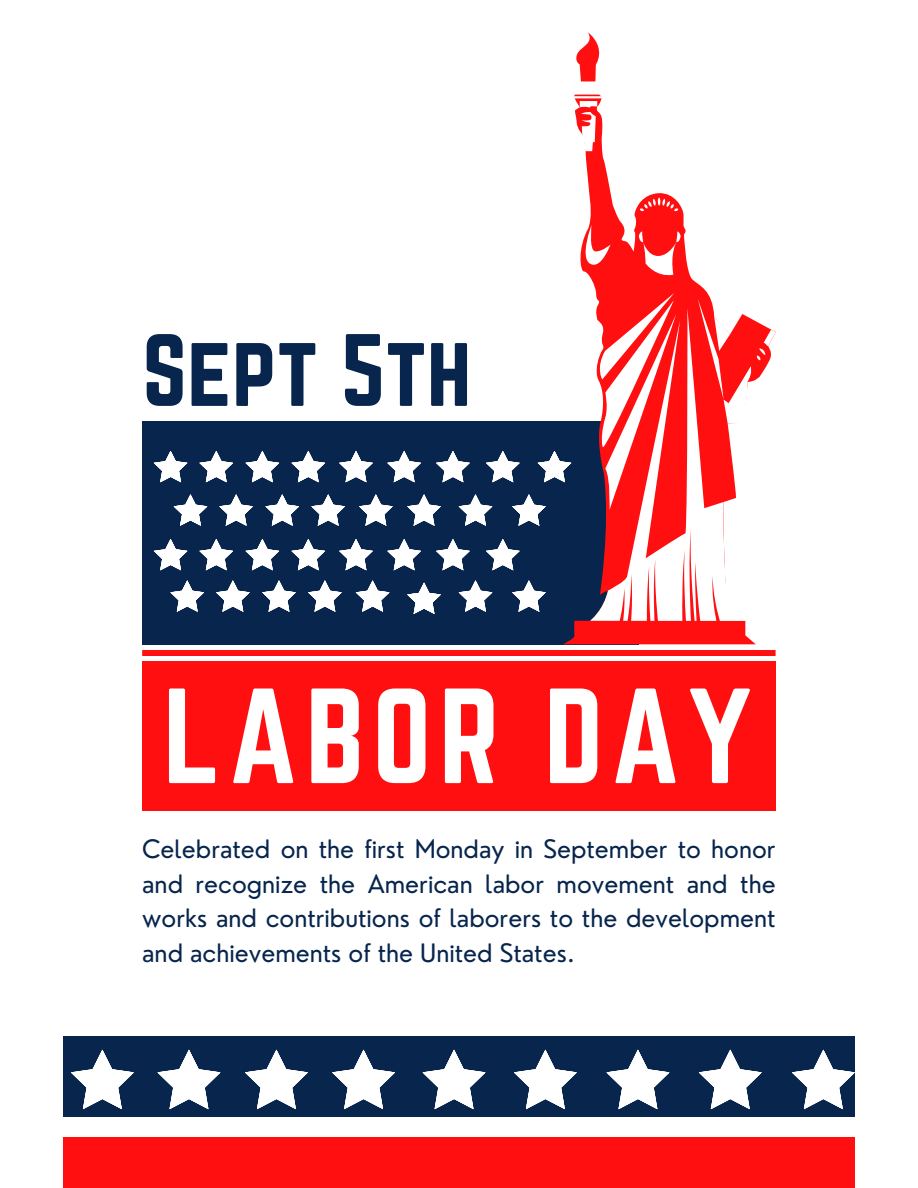
<style>
.page{position:relative;width:918px;height:1188px;background:#fff}
.page>*{position:absolute;margin:0;border:0;box-sizing:border-box;transform-origin:0 0}
.t1{font:118.2px "Norwester";letter-spacing:.065em;color:#fff}
.t2{font:89.7px "Norwester";color:#07254d}
.t3{font:24.75px/34.7px "Nourd";color:#07254d;text-align:justify}
</style>
<div class="page">
<div style="left:63px;top:1138px;width:792px;height:50px;background:#ff0f0f"></div>
<div style="left:63px;top:1036px;width:792px;height:81px;background:#07254d"></div>
<svg style="left:71px;top:1050px;width:63px;height:59px"></svg>
<svg style="left:157px;top:1050px;width:63px;height:59px"></svg>
<svg style="left:245px;top:1050px;width:63px;height:59px"></svg>
<svg style="left:332px;top:1050px;width:63px;height:59px"></svg>
<svg style="left:423px;top:1050px;width:63px;height:59px"></svg>
<svg style="left:514px;top:1050px;width:63px;height:59px"></svg>
<svg style="left:606px;top:1050px;width:63px;height:59px"></svg>
<svg style="left:699px;top:1050px;width:63px;height:59px"></svg>
<div style="left:142px;top:661px;width:634px;height:150px;background:#ff0f0f"></div>
<div style="left:142px;top:650px;width:634px;height:6px;background:#ff0f0f"></div>
<div style="left:142px;top:421px;width:496px;height:224px;background:#07254d"></div>
<svg style="left:154px;top:451px;width:33px;height:31px"></svg>
<svg style="left:199px;top:451px;width:34px;height:31px"></svg>
<svg style="left:246px;top:451px;width:33px;height:31px"></svg>
<svg style="left:291px;top:451px;width:34px;height:31px"></svg>
<svg style="left:339px;top:451px;width:34px;height:31px"></svg>
<svg style="left:387px;top:451px;width:34px;height:31px"></svg>
<svg style="left:174px;top:494px;width:33px;height:32px"></svg>
<svg style="left:219px;top:494px;width:34px;height:32px"></svg>
<svg style="left:265px;top:494px;width:34px;height:32px"></svg>
<svg style="left:311px;top:494px;width:34px;height:32px"></svg>
<svg style="left:359px;top:494px;width:34px;height:32px"></svg>
<svg style="left:407px;top:494px;width:34px;height:32px"></svg>
<svg style="left:436px;top:451px;width:34px;height:31px"></svg>
<svg style="left:486px;top:451px;width:34px;height:31px"></svg>
<svg style="left:154px;top:539px;width:33px;height:31px"></svg>
<svg style="left:199px;top:539px;width:34px;height:31px"></svg>
<svg style="left:246px;top:539px;width:33px;height:31px"></svg>
<svg style="left:291px;top:539px;width:34px;height:31px"></svg>
<svg style="left:339px;top:539px;width:34px;height:31px"></svg>
<svg style="left:387px;top:539px;width:34px;height:31px"></svg>
<svg style="left:170px;top:580px;width:34px;height:32px"></svg>
<svg style="left:216px;top:580px;width:34px;height:32px"></svg>
<svg style="left:262px;top:580px;width:34px;height:32px"></svg>
<svg style="left:308px;top:580px;width:34px;height:32px"></svg>
<svg style="left:356px;top:580px;width:34px;height:32px"></svg>
<svg style="left:436px;top:539px;width:34px;height:31px"></svg>
<svg style="left:459px;top:494px;width:33px;height:32px"></svg>
<svg style="left:538px;top:451px;width:25px;height:31px"></svg>
<svg style="left:512px;top:494px;width:34px;height:32px"></svg>
<svg style="left:512px;top:580px;width:34px;height:32px"></svg>
<svg style="left:459px;top:580px;width:33px;height:32px"></svg>
<svg style="left:407px;top:583px;width:34px;height:31px"></svg>
<svg style="left:486px;top:539px;width:34px;height:31px"></svg>
<svg style="left:576px;top:32px;width:24px;height:33px"></svg>
<svg style="left:563px;top:65px;width:193px;height:579px"></svg>
<svg style="left:565px;top:81px;width:211px;height:540px"></svg>
<svg style="left:619px;top:528px;width:103px;height:100px"></svg>
<svg style="left:792px;top:1050px;width:63px;height:59px"></svg>
<h2 class="t2" style="left:142px;top:316px;width:331px">Sept 5th</h2>
<h1 class="t1" style="left:163px;top:665px;width:591px">LABOR DAY</h1>
<p class="t3" style="left:142px;top:831px;width:635px">Celebrated on the first Monday in September to honor and recognize the American labor movement and the works and contributions of laborers to the development and achievements of the United States.</p>
</div>
